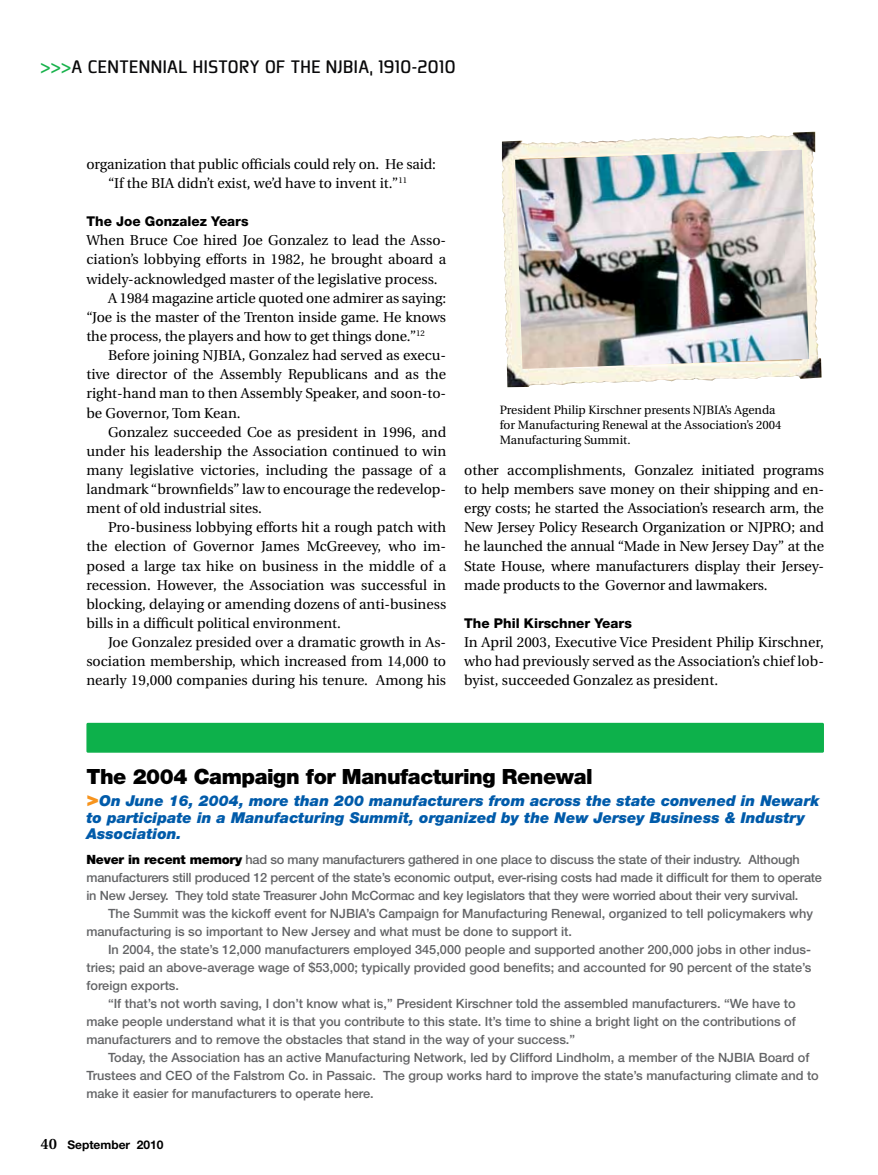
<style>
.page{position:relative;width:878px;height:1175px;background:#fff}
.page>*{position:absolute;margin:0;border:0;box-sizing:border-box;transform-origin:0 0}
.t1{font:900 21px "Helvetica Neue";letter-spacing:-.02em;color:#000}
.t2{font:700 18px "Bentwood";letter-spacing:.025em;color:#0a0a0b}
.t3{font:italic 900 15px/16.5px "Helvetica Neue";color:#005baa}
.t4{font:14.25px/19px "Utopia";color:#000;text-align:justify}
.t5{font:800 13.5px "Helvetica Neue";color:#000}
.t6{font:500 12.75px/18px "Helvetica Neue";color:#636466}
.t7{font:12px/15px "Utopia";color:#000}
.t8{font:700 12px "Helvetica Neue";color:#000}
.s1{color:#18b24c}
.s2{font-style:normal;font-size:21px;color:#f7941e}
.s3{font-weight:900;color:#000}
.s4{font-family:"Utopia";font-weight:600;font-size:15px}
</style>
<div class="page">
<div style="left:87px;top:723px;width:736px;height:29px;background:#0db14b"></div>
<div style="left:86px;top:723px;width:737px;height:29px;border:2px solid #0db14b"></div>
<img style="left:502px;top:132px;width:319px;height:255px">
<img style="left:515px;top:150px;width:294px;height:219px">
<p class="t2" style="left:40px;top:56px;width:416px"><span class="s1">&gt;&gt;&gt;</span>A CENTENNIAL HISTORY OF THE NJBIA, 1910-2010</p>
<p class="t4" style="left:86px;top:155px;width:351px;text-align:center">organization that public officials could rely on. He said: “If the BIA didn’t exist, we’d have to invent it.”<sup>11</sup></p>
<p class="t5" style="left:86px;top:213px;width:164px">The Joe Gonzalez Years</p>
<p class="t4" style="left:86px;top:231px;width:361px">When Bruce Coe hired Joe Gonzalez to lead the Asso-</p>
<p class="t4" style="left:86px;top:250px;width:361px">ciation’s lobbying efforts in 1982, he brought aboard a</p>
<p class="t4" style="left:86px;top:269px;width:352px">widely-acknowledged master of the legislative process.</p>
<p class="t4" style="left:108px;top:289px;width:339px">A 1984 magazine article quoted one admirer as saying:</p>
<p class="t4" style="left:86px;top:308px;width:361px">“Joe is the master of the Trenton inside game. He knows</p>
<p class="t4" style="left:86px;top:327px;width:340px">the process, the players and how to get things done.”<sup>12</sup></p>
<p class="t4" style="left:108px;top:346px;width:339px">Before joining NJBIA, Gonzalez had served as execu-</p>
<p class="t4" style="left:86px;top:365px;width:361px">tive director of the Assembly Republicans and as the</p>
<p class="t4" style="left:86px;top:384px;width:361px">right-hand man to then Assembly Speaker, and soon-to-</p>
<p class="t4" style="left:86px;top:403px;width:156px">be Governor, Tom Kean.</p>
<p class="t4" style="left:108px;top:422px;width:339px">Gonzalez succeeded Coe as president in 1996, and</p>
<p class="t4" style="left:86px;top:442px;width:361px">under his leadership the Association continued to win</p>
<p class="t4" style="left:86px;top:461px;width:361px">many legislative victories, including the passage of a</p>
<p class="t4" style="left:86px;top:480px;width:361px">landmark “brownfields” law to encourage the redevelop-</p>
<p class="t4" style="left:86px;top:499px;width:177px">ment of old industrial sites.</p>
<p class="t4" style="left:108px;top:518px;width:339px">Pro-business lobbying efforts hit a rough patch with</p>
<p class="t4" style="left:86px;top:537px;width:361px">the election of Governor James McGreevey, who im-</p>
<p class="t4" style="left:86px;top:556px;width:361px">posed a large tax hike on business in the middle of a</p>
<p class="t4" style="left:86px;top:575px;width:361px">recession. However, the Association was successful in</p>
<p class="t4" style="left:86px;top:595px;width:361px">blocking, delaying or amending dozens of anti-business</p>
<p class="t4" style="left:86px;top:614px;width:256px">bills in a difficult political environment.</p>
<p class="t4" style="left:108px;top:633px;width:339px">Joe Gonzalez presided over a dramatic growth in As-</p>
<p class="t4" style="left:86px;top:652px;width:361px">sociation membership, which increased from 14,000 to</p>
<p class="t4" style="left:86px;top:671px;width:361px">nearly 19,000 companies during his tenure. Among his</p>
<p class="t7" style="left:500px;top:403px;width:283px">President Philip Kirschner presents NJBIA’s Agenda for Manufacturing Renewal at the Association’s 2004<br>Manufacturing Summit.</p>
<p class="t4" style="left:464px;top:461px;width:361px">other accomplishments, Gonzalez initiated programs to help members save money on their shipping and en&shy;ergy costs; he started the Association’s research arm, the New Jersey Policy Research Organization or NJPRO; and he launched the annual “Made in New Jersey Day” at the State House, where manufacturers display their Jersey&shy;made products to the Governor and lawmakers.</p>
<p class="t5" style="left:464px;top:615px;width:169px">The Phil Kirschner Years</p>
<p class="t4" style="left:464px;top:633px;width:361px">In April 2003, Executive Vice President Philip Kirschner, who had previously served as the Association’s chief lob&shy;byist, succeeded Gonzalez as president.</p>
<h1 class="t1" style="left:86px;top:764px;width:507px">The 2004 Campaign for Manufacturing Renewal</h1>
<p class="t3" style="left:86px;top:792px;width:734px"><span class="s2">&gt;</span>On June 16, 2004, more than 200 manufacturers from across the state convened in Newark to participate in a Manufacturing Summit, organized by the New Jersey Business &amp; Industry<br>Association.</p>
<p class="t6" style="left:86px;top:850px;width:737px"><span class="s3">Never in recent memory</span> had so many manufacturers gathered in one place to discuss the state of their industry. Although manufacturers still produced 12 percent of the state’s economic output, ever-rising costs had made it difficult for them to operate in New Jersey. They told state Treasurer John McCormac and key legislators that they were worried about their very survival.</p>
<p class="t6" style="left:86px;top:904px;width:728px;text-indent:22px">The Summit was the kickoff event for NJBIA’s Campaign for Manufacturing Renewal, organized to tell policymakers why manufacturing is so important to New Jersey and what must be done to support it.</p>
<p class="t6" style="left:86px;top:940px;width:726px;text-align:justify;text-indent:22px">In 2004, the state’s 12,000 manufacturers employed 345,000 people and supported another 200,000 jobs in other indus&shy;tries; paid an above-average wage of $53,000; typically provided good benefits; and accounted for 90 percent of the state’s foreign exports.</p>
<p class="t6" style="left:86px;top:994px;width:711px;text-align:justify;text-indent:22px">“If that’s not worth saving, I don’t know what is,” President Kirschner told the assembled manufacturers. “We have to make people understand what it is that you contribute to this state. It’s time to shine a bright light on the contributions of manufacturers and to remove the obstacles that stand in the way of your success.”</p>
<p class="t6" style="left:86px;top:1048px;width:734px;text-indent:22px">Today, the Association has an active Manufacturing Network, led by Clifford Lindholm, a member of the NJBIA Board of<br>Trustees and CEO of the Falstrom Co. in Passaic. The group works hard to improve the state’s manufacturing climate and to make it easier for manufacturers to operate here.</p>
<p class="t8" style="left:40px;top:1137px;width:125px"><span class="s4">40</span> September 2010</p>
</div>
